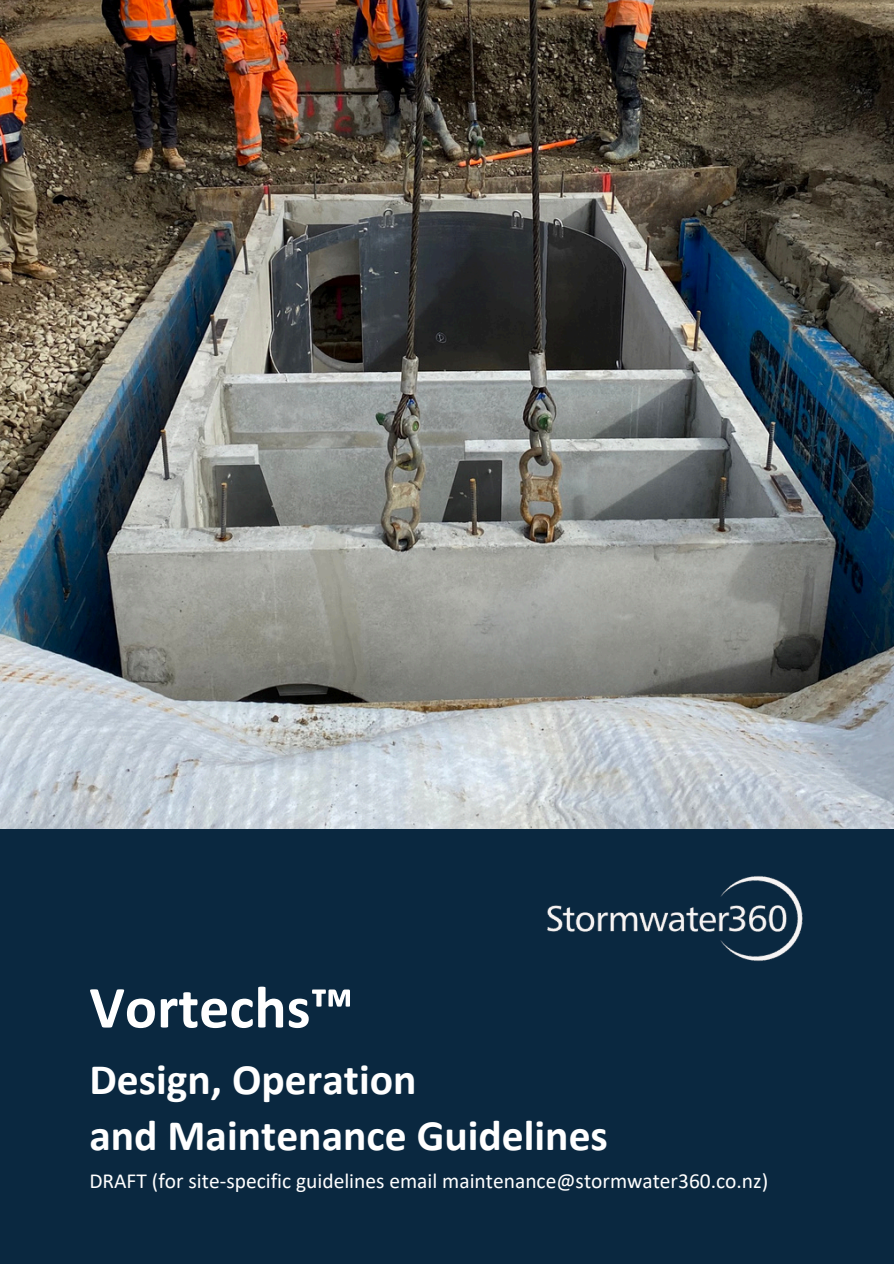
<style>
.page{position:relative;width:894px;height:1264px;background:#fff}
.page>*{position:absolute;margin:0;border:0;box-sizing:border-box;transform-origin:0 0}
.t1{font:700 60px "Calibri";color:#fff}
.t2{font:700 43.5px/56.2px "Calibri";color:#fff}
.t3{font:21.45px "Calibri";color:#fff}
</style>
<div class="page">
<div style="left:0;top:0;width:893px;height:1263px;background:#0a2840"></div>
<img style="left:547px;top:876px;width:256px;height:85px">
<img style="left:0;top:0;width:893px;height:828px">
<h1 class="t1" style="left:89px;top:982px;width:266px">Vortechs™</h1>
<h1 class="t2" style="left:89px;top:1054px;width:520px">Design, Operation<br>and Maintenance Guidelines</h1>
<p class="t3" style="left:89px;top:1171px;width:680px">DRAFT (for site-specific guidelines email maintenance@stormwater360.co.nz)</p>
</div>
